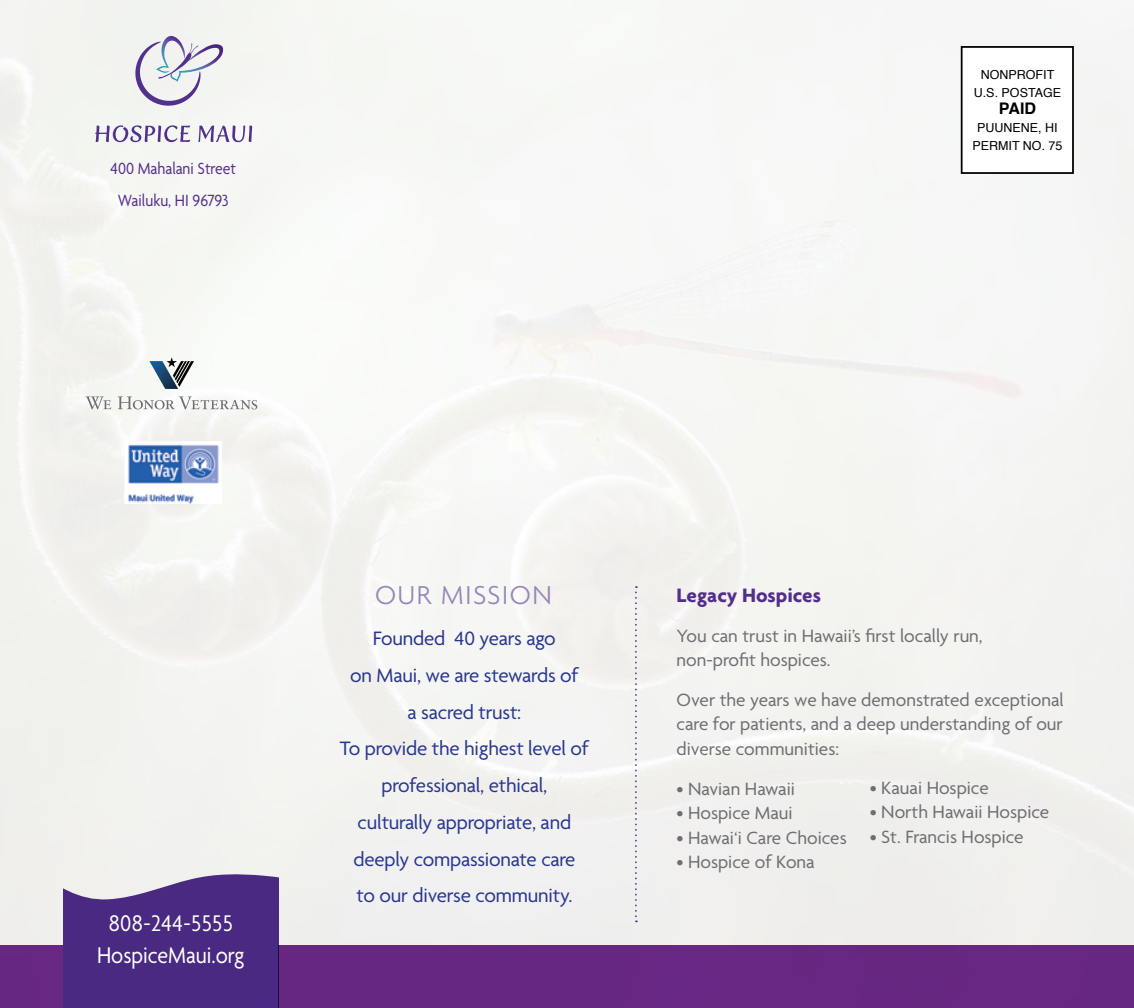
<style>
.page{position:relative;width:1134px;height:1008px;background:#f4f5f2}
.page>*{position:absolute;margin:0;border:0;box-sizing:border-box;transform-origin:0 0}
.t1{font:300 28px "Agenda";letter-spacing:.05em;color:#9884ba}
.t2{font:24.5px/31.5px "Agenda";color:#fff;text-align:center;scale:.9 1}
.t3{font:21px/36.8px "Agenda";letter-spacing:-.01em;color:#283691;text-align:center}
.t4{font:700 21px "Agenda";color:#532e8d}
.t5{font:19.25px/24.5px "Agenda";color:#6d6e71}
.t6{font:17.5px/31.5px "Agenda";color:#532e8d;text-align:center;scale:.9 1}
.t7{font:700 15.92px "Helvetica";color:#000}
.t8{font:12.42px/17.8px "Helvetica";color:#000;text-align:center}
</style>
<div class="page">
<div style="left:278px;top:945px;width:856px;height:63px;background:#662783"></div>
<div style="left:0;top:945px;width:63px;height:63px;background:#672782"></div>
<div style="left:961px;top:46px;width:113px;height:128px;background:#fff"></div>
<div style="left:961px;top:46px;width:113px;height:128px;border:2px solid #000"></div>
<svg style="left:85px;top:396px;width:26px;height:13px"></svg>
<svg style="left:118px;top:396px;width:139px;height:14px"></svg>
<svg style="left:149px;top:357px;width:45px;height:32px"></svg>
<svg style="left:135px;top:36px;width:89px;height:70px"></svg>
<svg style="left:95px;top:125px;width:95px;height:18px"></svg>
<svg style="left:198px;top:125px;width:54px;height:17px"></svg>
<svg style="left:635px;top:586px;width:2px;height:336px"></svg>
<svg style="left:64px;top:874px;width:214px;height:134px;background:#583a8c"></svg>
<img style="left:125px;top:441px;width:97px;height:63px">
<p class="t6" style="left:111px;top:154px;width:141px">400 Mahalani Street<br>Wailuku, HI 96793</p>
<p class="t8" style="left:974px;top:66px;width:89px">NONPROFIT<br>U.S. POSTAGE</p>
<p class="t7" style="left:999px;top:96px;width:39px">PAID</p>
<p class="t8" style="left:972px;top:119px;width:92px">PUUNENE, HI<br>PERMIT NO. 75</p>
<p class="t2" style="left:97px;top:909px;width:165px">808-244-5555<br>HospiceMaui.org</p>
<h1 class="t1" style="left:375px;top:579px;width:178px">OUR MISSION</h1>
<p class="t3" style="left:340px;top:621px;width:250px">Founded 40 years ago<br>on Maui, we are stewards of<br>a sacred trust:<br>To provide the highest level of professional, ethical,<br>culturally appropriate, and deeply compassionate care<br>to our diverse community.</p>
<p class="t4" style="left:677px;top:583px;width:146px">Legacy Hospices</p>
<p class="t5" style="left:677px;top:625px;width:308px">You can trust in Hawaii’s first locally run, non-profit hospices.</p>
<p class="t5" style="left:677px;top:689px;width:389px;text-align:justify">Over the years we have demonstrated exceptional care for patients, and a deep understanding of our diverse communities:</p>
<p class="t5" style="left:677px;top:777px;width:120px">• Navian Hawaii</p>
<p class="t5" style="left:677px;top:802px;width:118px">• Hospice Maui</p>
<p class="t5" style="left:677px;top:826px;width:172px">• Hawai‘i Care Choices</p>
<p class="t5" style="left:677px;top:851px;width:140px">• Hospice of Kona</p>
<p class="t5" style="left:870px;top:776px;width:121px">• Kauai Hospice</p>
<p class="t5" style="left:870px;top:801px;width:181px">• North Hawaii Hospice</p>
<p class="t5" style="left:870px;top:825px;width:155px">• St. Francis Hospice</p>
</div>
